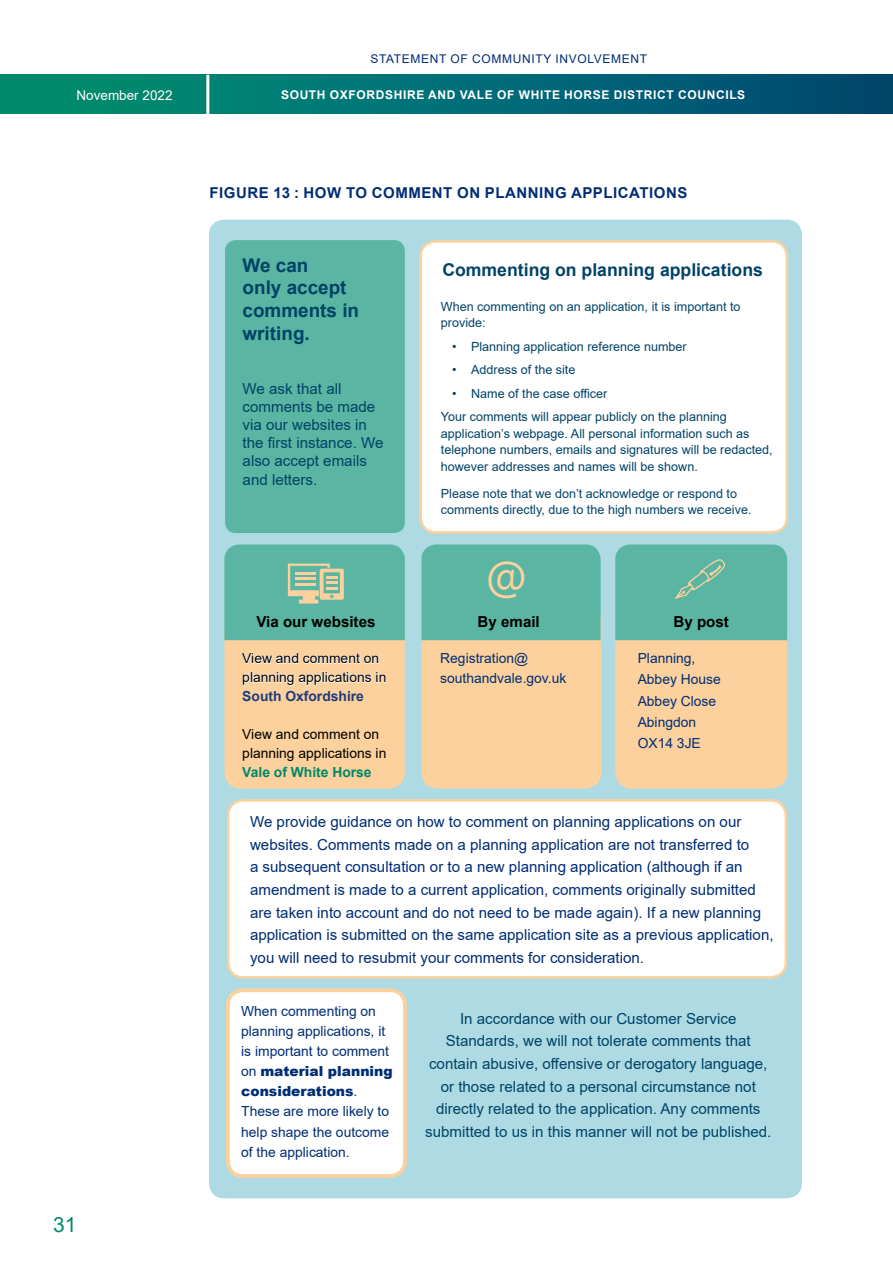
<style>
.page{position:relative;width:893px;height:1263px;background:#fff}
.page>*{position:absolute;margin:0;border:0;box-sizing:border-box;transform-origin:0 0}
.t1{font:21px "Arial";color:#00896b}
.t2{font:700 18.9px/22.6px "Arial";color:#004366}
.t3{font:700 17.7px "Arial";color:#004366}
.t4{font:15.15px/22.6px "Arial";color:#002d74}
.t5{font:15.15px/18.1px "Arial";color:#004366}
.t6{font:700 15.15px "Arial";color:#000}
.FIGURES_CAPS{font:700 15px "Arial";letter-spacing:.035em;color:#002d74}
.t7{font:13.8px/20.1px "Arial";color:#002d74}
.t8{font:13.8px/18.9px "Arial";color:#000}
.t9{font:13.5px "Arial";color:#fff}
.t10{font:12.6px/16.4px "Arial";color:#004366}
.t11{font:700 12px "Arial";letter-spacing:.055em;color:#fff}
.t12{font:12px "Arial";letter-spacing:.055em;color:#002d74}
.s1{font-weight:700;color:#1e3c7c}
.s2{font-weight:700;color:#008868}
.s3{font-weight:900}
</style>
<div class="page">
<div style="left:0;top:75px;width:893px;height:39px;background:linear-gradient(to right,#009271,#004875)"></div>
<hr style="left:892px;top:75px;width:1px;height:39px;background:#004467">
<hr style="left:206px;top:75px;width:3px;height:53px;background:#fff">
<div style="left:209px;top:220px;width:593px;height:978px;background:#aedae4;border-radius:15px"></div>
<div style="left:421px;top:241px;width:366px;height:291px;background:#fff;border-radius:15px"></div>
<div style="left:419px;top:240px;width:369px;height:294px;border:3px solid #fcd19d;border-radius:15px"></div>
<div style="left:225px;top:240px;width:180px;height:293px;background:#5ab5a2;border-radius:11px"></div>
<div style="left:228px;top:800px;width:558px;height:177px;background:#fff;border-radius:15px"></div>
<div style="left:227px;top:799px;width:560px;height:180px;border:3px solid #fcd19d;border-radius:15px"></div>
<div style="left:228px;top:990px;width:177px;height:186px;background:#fff;border-radius:15px"></div>
<div style="left:226px;top:988px;width:181px;height:190px;border:4px solid #fcd19d;border-radius:15px"></div>
<svg style="left:224px;top:544px;width:181px;height:245px;background:#c0c8a2"></svg>
<svg style="left:615px;top:544px;width:173px;height:245px;background:#bdc69f"></svg>
<svg style="left:421px;top:544px;width:181px;height:245px;background:#bcc6a0"></svg>
<p class="t12" style="left:370px;top:50px;width:278px">STATEMENT OF COMMUNITY INVOLVEMENT</p>
<p class="t9" style="left:77px;top:86px;width:98px">November 2022</p>
<p class="t11" style="left:281px;top:86px;width:466px">SOUTH OXFORDSHIRE AND VALE OF WHITE HORSE DISTRICT COUNCILS</p>
<p class="FIGURES_CAPS" style="left:210px;top:182px;width:479px">FIGURE 13 : HOW TO COMMENT ON PLANNING APPLICATIONS</p>
<p class="t2" style="left:243px;top:254px;width:118px">We can<br>only accept comments in writing.</p>
<p class="t5" style="left:243px;top:379px;width:142px">We ask that all comments be made via our websites in the first instance. We also accept emails and letters.</p>
<p class="t6" style="left:256px;top:611px;width:121px">Via our websites</p>
<p class="t8" style="left:242px;top:649px;width:146px">View and comment on planning applications in<br><span class="s1">South Oxfordshire</span></p>
<p class="t8" style="left:242px;top:724px;width:146px">View and comment on planning applications in<br><span class="s2">Vale of White Horse</span></p>
<p class="t3" style="left:442px;top:257px;width:322px">Commenting on planning applications</p>
<p class="t10" style="left:441px;top:298px;width:301px">When commenting on an application, it is important to provide:</p>
<p class="t10" style="left:452px;top:338px;width:236px">• Planning application reference number</p>
<p class="t10" style="left:452px;top:362px;width:125px">• Address of the site</p>
<p class="t10" style="left:441px;top:382px;width:287px;line-height:23.5px;text-indent:11px">• Name of the case officer<br>Your comments will appear publicly on the planning</p>
<p class="t10" style="left:441px;top:425px;width:333px">application’s webpage. All personal information such as telephone numbers, emails and signatures will be redacted, however addresses and names will be shown.</p>
<p class="t10" style="left:441px;top:485px;width:312px">Please note that we don’t acknowledge or respond to comments directly, due to the high numbers we receive.</p>
<p class="t6" style="left:478px;top:611px;width:64px">By email</p>
<p class="t6" style="left:673px;top:611px;width:57px">By post</p>
<p class="t7" style="left:440px;top:648px;width:128px">Registration@ southandvale.gov.uk</p>
<p class="t7" style="left:638px;top:648px;width:85px;line-height:21.1px">Planning,<br>Abbey House<br>Abbey Close<br>Abingdon<br>OX14 3JE</p>
<p class="t4" style="left:250px;top:810px;width:525px">We provide guidance on how to comment on planning applications on our websites. Comments made on a planning application are not transferred to<br>a subsequent consultation or to a new planning application (although if an amendment is made to a current application, comments originally submitted are taken into account and do not need to be made again). If a new planning application is submitted on the same application site as a previous application, you will need to resubmit your comments for consideration.</p>
<h1 class="t1" style="left:53px;top:1210px;width:25px">31</h1>
<p class="t7" style="left:241px;top:1000px;width:153px">When commenting on planning applications, it is important to comment on <span class="s3">material planning considerations</span>.<br>These are more likely to help shape the outcome of the application.</p>
<p class="t5" style="left:425px;top:1007px;width:348px;line-height:22.6px;text-align:center">In accordance with our Customer Service Standards, we will not tolerate comments that contain abusive, offensive or derogatory language, or those related to a personal circumstance not directly related to the application. Any comments submitted to us in this manner will not be published.</p>
</div>
